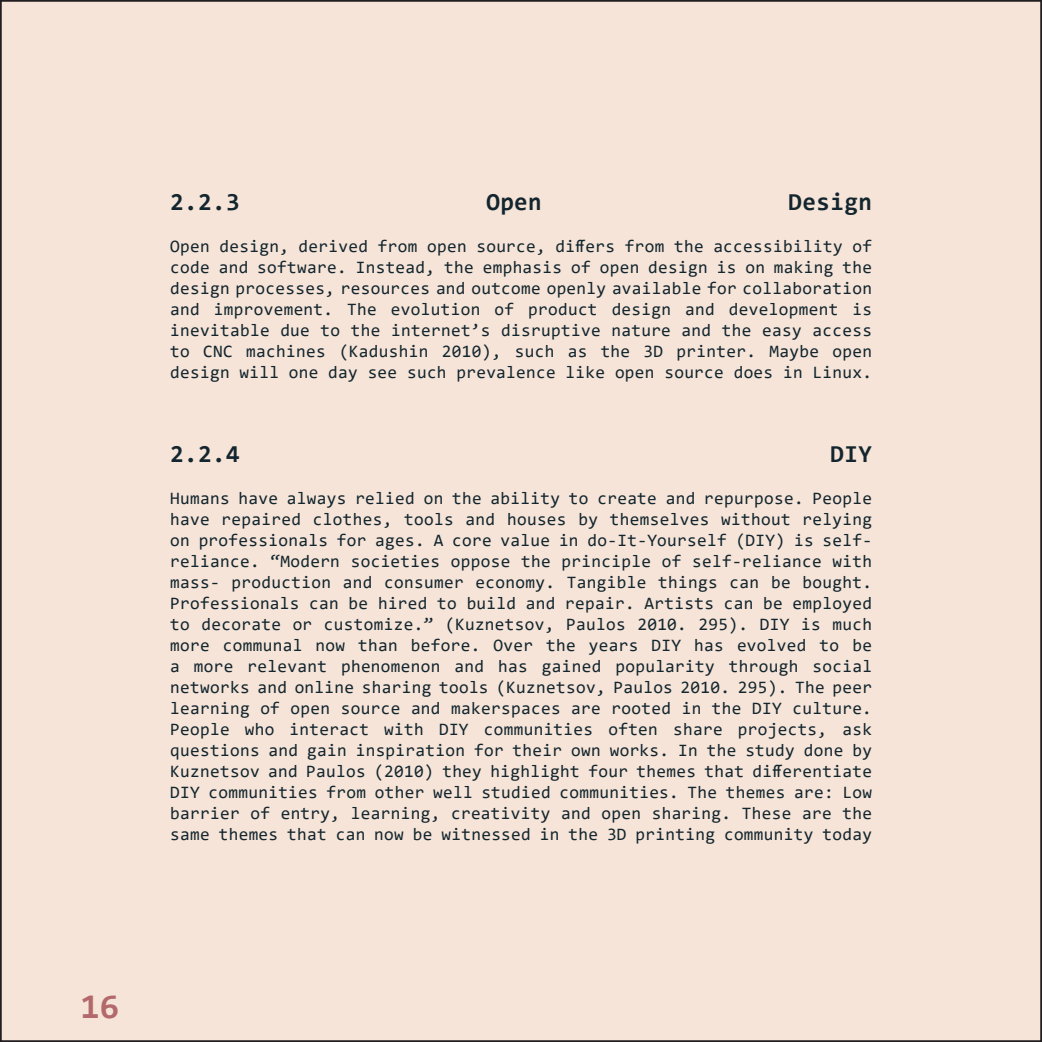
<style>
.page{position:relative;width:1042px;height:1042px;background:#fff}
.page>*{position:absolute;margin:0;border:0;box-sizing:border-box;transform-origin:0 0}
.Title_Page{font:700 35px "Consolas";color:#b3696c}
.Lower_Title{font:700 24.5px "Consolas";letter-spacing:.02em;color:#13252e}
.t1{font:17.5px/21px "Consolas";letter-spacing:.02em;color:#13252e;text-align:justify}
</style>
<div class="page">
<div style="left:1px;top:1px;width:1040px;height:1040px;background:#f5e4d7"></div>
<p class="Lower_Title" style="left:170px;top:186px;width:71px">2.2.3</p>
<p class="Lower_Title" style="left:486px;top:186px;width:57px">Open</p>
<p class="Lower_Title" style="left:788px;top:186px;width:85px">Design</p>
<p class="t1" style="left:170px;top:235px;width:703px">Open design, derived from open source, differs from the accessibility of code and software. Instead, the emphasis of open design is on making the design processes, resources and outcome openly available for collaboration and improvement. The evolution of product design and development is inevitable due to the internet’s disruptive nature and the easy access to CNC machines (Kadushin 2010), such as the 3D printer. Maybe open design will one day see such prevalence like open source does in Linux.</p>
<p class="Lower_Title" style="left:170px;top:438px;width:71px">2.2.4</p>
<p class="Lower_Title" style="left:830px;top:438px;width:43px">DIY</p>
<p class="t1" style="left:170px;top:487px;width:703px">Humans have always relied on the ability to create and repurpose. People have repaired clothes, tools and houses by themselves without relying on professionals for ages. A core value in do-It-Yourself (DIY) is self&shy;reliance. “Modern societies oppose the principle of self-reliance with mass- production and consumer economy. Tangible things can be bought.<br>Professionals can be hired to build and repair. Artists can be employed to decorate or customize.” (Kuznetsov, Paulos 2010. 295). DIY is much more communal now than before. Over the years DIY has evolved to be a more relevant phenomenon and has gained popularity through social networks and online sharing tools (Kuznetsov, Paulos 2010. 295). The peer learning of open source and makerspaces are rooted in the DIY culture.<br>People who interact with DIY communities often share projects, ask questions and gain inspiration for their own works. In the study done by Kuznetsov and Paulos (2010) they highlight four themes that differentiate DIY communities from other well studied communities. The themes are: Low barrier of entry, learning, creativity and open sharing. These are the same themes that can now be witnessed in the 3D printing community today</p>
<p class="Title_Page" style="left:81px;top:984px;width:40px">16</p>
</div>
